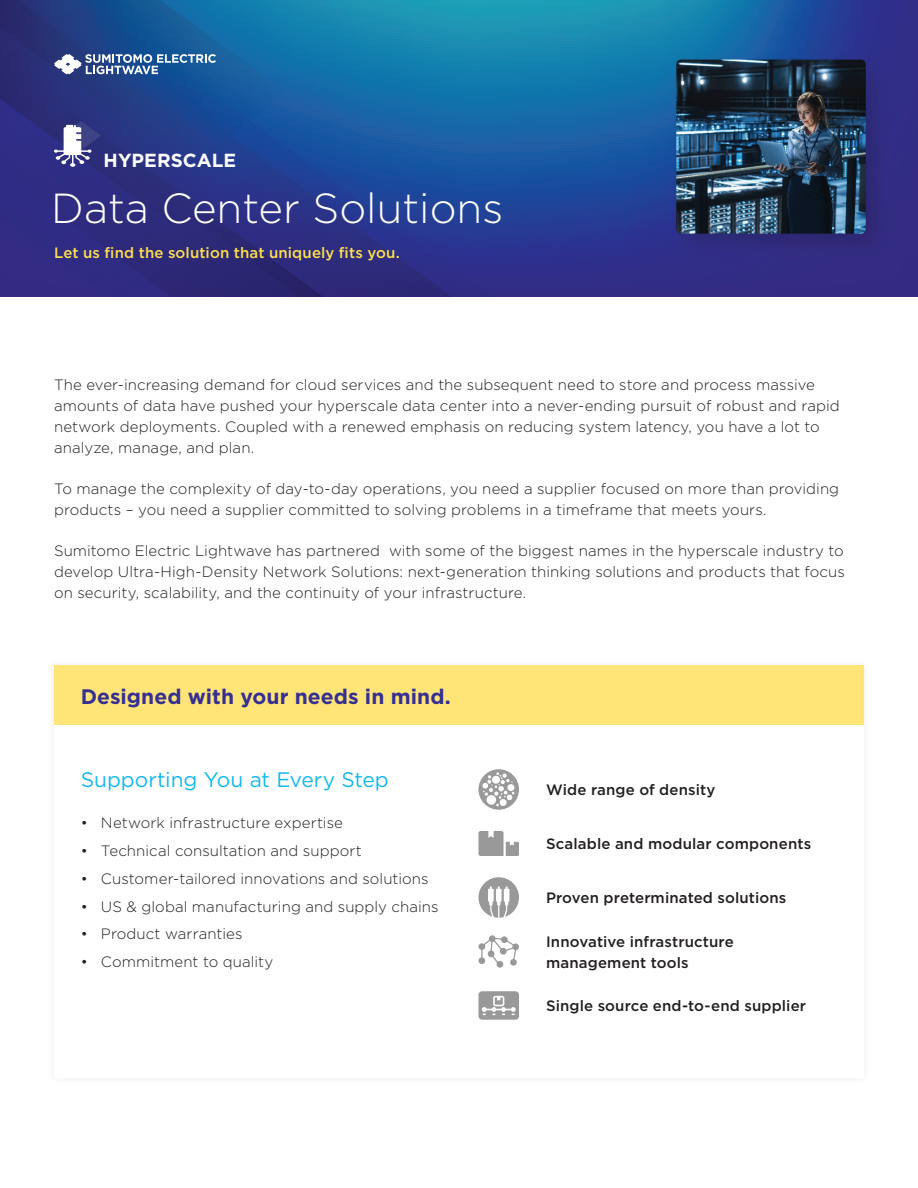
<style>
.page{position:relative;width:918px;height:1188px;background:#fff}
.page>*{position:absolute;margin:0;border:0;box-sizing:border-box;transform-origin:0 0}
.Data_Center_Header{font:300 42px "Gotham";color:#fff}
.Header_2{font:700 21px "Gotham";color:#353092}
.Header_2-2{font:21px "Gotham";letter-spacing:-.005em;color:#15b8ec}
.Category_Header{font:700 18.9px "Gotham";color:#fff}
.t1{font:300 15px/21px "Gotham";letter-spacing:.005em;color:#231f20}
.Header_4{font:500 15px/21px "Gotham";letter-spacing:.01em;color:#231f20}
.t2{font:500 15px "Gotham";letter-spacing:.01em;color:#ffde4e}
</style>
<div class="page">
<img style="left:0;top:0;width:918px;height:297px">
<svg style="left:54px;top:121px;width:47px;height:46px"></svg>
<svg style="left:54px;top:54px;width:162px;height:20px"></svg>
<div style="left:54px;top:665px;width:810px;height:60px;background:#ffe578"></div>
<svg style="left:478px;top:769px;width:41px;height:41px"></svg>
<svg style="left:479px;top:831px;width:40px;height:25px"></svg>
<svg style="left:478px;top:877px;width:41px;height:41px"></svg>
<svg style="left:478px;top:935px;width:41px;height:33px"></svg>
<svg style="left:479px;top:991px;width:40px;height:29px"></svg>
<p class="Category_Header" style="left:104px;top:148px;width:134px">HYPERSCALE</p>
<p class="Data_Center_Header" style="left:51px;top:182px;width:453px">Data Center Solutions</p>
<p class="t2" style="left:54px;top:242px;width:347px">Let us find the solution that uniquely fits you.</p>
<p class="t1" style="left:54px;top:374px;width:787px">The ever-increasing demand for cloud services and the subsequent need to store and process massive amounts of data have pushed your hyperscale data center into a never-ending pursuit of robust and rapid network deployments. Coupled with a renewed emphasis on reducing system latency, you have a lot to analyze, manage, and plan.</p>
<p class="t1" style="left:54px;top:478px;width:787px">To manage the complexity of day-to-day operations, you need a supplier focused on more than providing products – you need a supplier committed to solving problems in a timeframe that meets yours.</p>
<p class="t1" style="left:54px;top:540px;width:792px;text-align:justify">Sumitomo Electric Lightwave has partnered with some of the biggest names in the hyperscale industry to develop Ultra-High-Density Network Solutions: next‑generation thinking solutions and products that focus on security, scalability, and the continuity of your infrastructure.</p>
<p class="Header_2" style="left:81px;top:683px;width:372px">Designed with your needs in mind.</p>
<p class="Header_2-2" style="left:81px;top:766px;width:310px">Supporting You at Every Step</p>
<p class="t1" style="left:81px;top:812px;width:264px">• Network infrastructure expertise</p>
<p class="t1" style="left:81px;top:840px;width:283px">• Technical consultation and support</p>
<p class="t1" style="left:81px;top:868px;width:349px">• Customer-tailored innovations and solutions</p>
<p class="t1" style="left:81px;top:895px;width:359px">• US &amp; global manufacturing and supply chains</p>
<p class="t1" style="left:81px;top:923px;width:163px">• Product warranties</p>
<p class="t1" style="left:81px;top:951px;width:194px">• Commitment to quality</p>
<p class="Header_4" style="left:546px;top:779px;width:171px">Wide range of density</p>
<p class="Header_4" style="left:546px;top:833px;width:267px">Scalable and modular components</p>
<p class="Header_4" style="left:546px;top:887px;width:242px">Proven preterminated solutions</p>
<p class="Header_4" style="left:546px;top:931px;width:189px">Innovative infrastructure management tools</p>
<p class="Header_4" style="left:546px;top:995px;width:262px">Single source end-to-end supplier</p>
</div>
